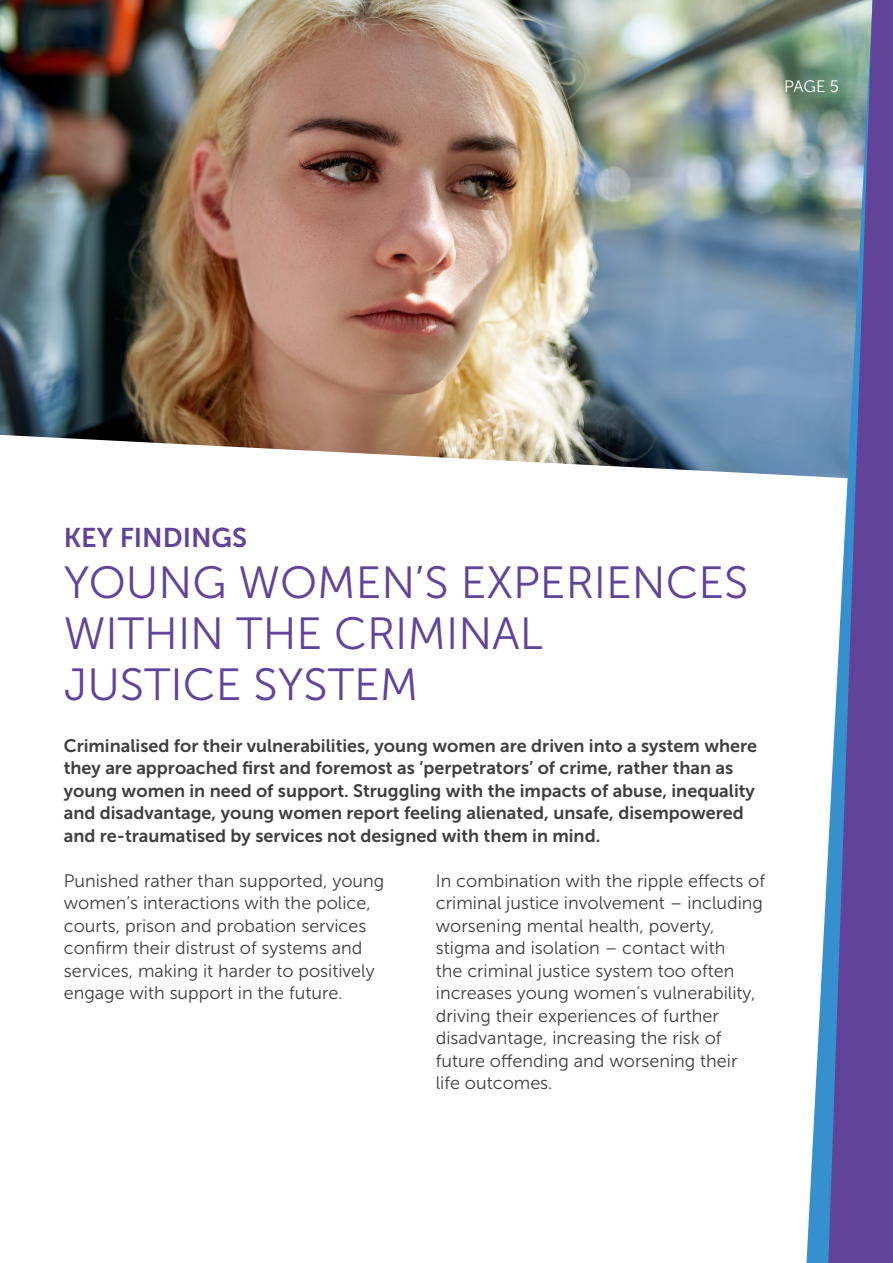
<style>
.page{position:relative;width:893px;height:1263px;background:#fff}
.page>*{position:absolute;margin:0;border:0;box-sizing:border-box;transform-origin:0 0}
.Heading_1{font:45px/51px "Museo Sans 300";color:#61439a}
.Heading_1-2{font:27px "Museo Sans 700";color:#61439a}
.Body_text{font:18px/22.5px "Museo Sans 300";color:#3e3e3f}
.intro_paragraph{font:18px/22.5px "Museo Sans 700";color:#3e3e3f}
.t1{font:16.5px "Museo Sans 300";color:#fff}
</style>
<div class="page">
<img style="left:0;top:0;width:804px;height:476px">
<svg style="left:804px;top:0;width:22px;height:1263px"></svg>
<svg style="left:826px;top:0;width:67px;height:1263px;background:#6b68a8"></svg>
<p class="t1" style="left:784px;top:78px;width:57px">PAGE 5</p>
<p class="Heading_1-2" style="left:64px;top:522px;width:185px">KEY FINDINGS</p>
<p class="Heading_1" style="left:64px;top:557px;width:686px">YOUNG WOMEN’S EXPERIENCES<br>WITHIN THE CRIMINAL<br>JUSTICE SYSTEM</p>
<p class="intro_paragraph" style="left:64px;top:734px;width:695px">Criminalised for their vulnerabilities, young women are driven into a system where they are approached first and foremost as ‘perpetrators’ of crime, rather than as young women in need of support. Struggling with the impacts of abuse, inequality and disadvantage, young women report feeling alienated, unsafe, disempowered and re-traumatised by services not designed with them in mind.</p>
<p class="Body_text" style="left:64px;top:869px;width:322px">Punished rather than supported, young women’s interactions with the police, courts, prison and probation services confirm their distrust of systems and services, making it harder to positively engage with support in the future.</p>
<p class="Body_text" style="left:436px;top:869px;width:331px">In combination with the ripple effects of criminal justice involvement – including worsening mental health, poverty, stigma and isolation – contact with<br>the criminal justice system too often increases young women’s vulnerability, driving their experiences of further disadvantage, increasing the risk of future offending and worsening their life outcomes.</p>
</div>
